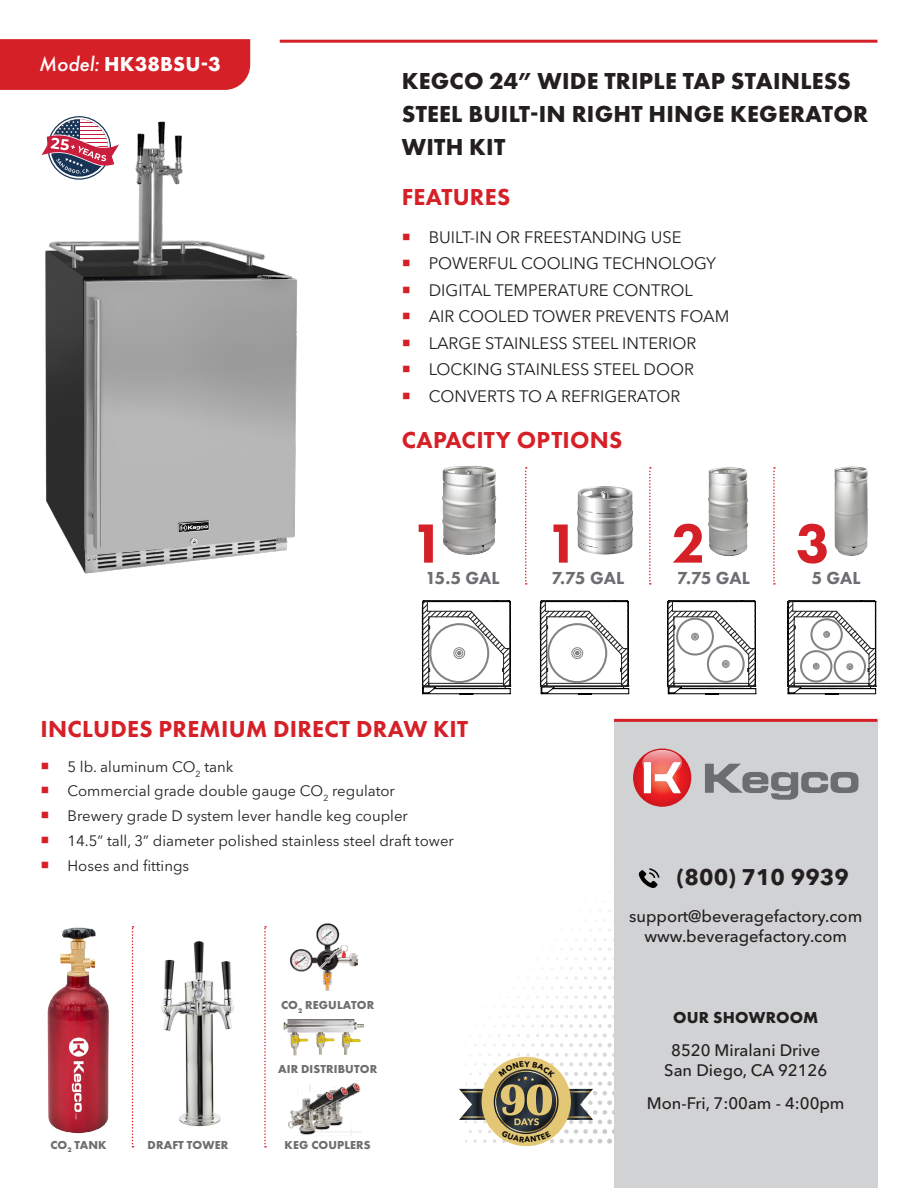
<style>
.page{position:relative;width:918px;height:1188px;background:#fff}
.page>*{position:absolute;margin:0;border:0;box-sizing:border-box;transform-origin:0 0}
.t1{font:800 57.15px "Futura PT";color:#d52027}
.Table_header{font:700 24px/33px "Futura PT";letter-spacing:.01em;color:#231f20}
.Table_header-2{font:800 24px "Futura PT";letter-spacing:.01em;color:#d62027}
.Table_header-3{font:700 22.5px "Avenir Next Cyr";color:#231f20}
.Table_header-4{font:700 21px "Futura PT";letter-spacing:.01em;color:#fff}
.t2{font:800 18px "Futura PT";letter-spacing:-.01em;color:#6d6e71}
.t3{font:16.5px "Avenir Next Cyr";color:#231f20}
.Table_header-5{font:500 16.5px "Avenir Next Cyr";color:#231f20}
.Table_header-6{font:700 16.5px "Futura PT";letter-spacing:.01em;color:#231f20}
.t4{font:15px "Avenir Next Cyr";color:#231f20}
.Table_header-7{font:700 12px "Futura PT";letter-spacing:.01em;color:#6e6e70}
.s1{font-weight:500;font-style:italic}
</style>
<div class="page">
<div style="left:614px;top:720px;width:264px;height:468px;background:#d1d2d4"></div>
<svg style="left:633px;top:748px;width:58px;height:59px"></svg>
<svg style="left:644px;top:768px;width:37px;height:25px"></svg>
<svg style="left:705px;top:764px;width:153px;height:36px"></svg>
<svg style="left:642px;top:750px;width:40px;height:26px"></svg>
<hr style="left:614px;top:719px;width:263px;height:3px;background:#d62027">
<div style="left:0;top:39px;width:250px;height:51px;background:#d62027"></div>
<hr style="left:280px;top:40px;width:598px;height:3px;background:#d62027">
<img style="left:45px;top:116px;width:252px;height:458px">
<hr style="left:51px;top:119px;width:57px;height:2px;background:#fff">
<svg style="left:62px;top:119px;width:18px;height:2px"></svg>
<svg style="left:41px;top:121px;width:78px;height:53px"></svg>
<svg style="left:525px;top:467px;width:2px;height:118px"></svg>
<svg style="left:649px;top:467px;width:2px;height:118px"></svg>
<svg style="left:773px;top:467px;width:2px;height:118px"></svg>
<img style="left:442px;top:466px;width:55px;height:89px">
<svg style="left:577px;top:486px;width:56px;height:69px"></svg>
<img style="left:708px;top:467px;width:40px;height:89px">
<img style="left:834px;top:466px;width:34px;height:90px">
<svg style="left:540px;top:601px;width:89px;height:93px"></svg>
<svg style="left:422px;top:601px;width:89px;height:93px"></svg>
<svg style="left:788px;top:601px;width:89px;height:93px"></svg>
<svg style="left:667px;top:601px;width:89px;height:93px"></svg>
<img style="left:161px;top:941px;width:73px;height:186px">
<svg style="left:132px;top:926px;width:2px;height:222px"></svg>
<svg style="left:264px;top:926px;width:2px;height:222px"></svg>
<img style="left:47px;top:927px;width:62px;height:207px">
<img style="left:288px;top:1083px;width:74px;height:52px">
<img style="left:284px;top:1020px;width:80px;height:35px">
<img style="left:291px;top:923px;width:67px;height:68px">
<svg style="left:459px;top:868px;width:201px;height:279px"></svg>
<p class="Table_header-4" style="left:39px;top:51px;width:183px"><span class="s1">Model:</span> HK38BSU-3</p>
<p class="Table_header" style="left:402px;top:64px;width:468px">KEGCO 24” WIDE TRIPLE TAP STAINLESS<br>STEEL BUILT-IN RIGHT HINGE KEGERATOR<br>WITH KIT</p>
<p class="Table_header-2" style="left:402px;top:182px;width:110px">FEATURES</p>
<p class="t3" style="left:429px;top:227px;width:255px">BUILT-IN OR FREESTANDING USE</p>
<p class="t3" style="left:429px;top:254px;width:289px">POWERFUL COOLING TECHNOLOGY</p>
<p class="t3" style="left:429px;top:280px;width:266px">DIGITAL TEMPERATURE CONTROL</p>
<p class="t3" style="left:429px;top:307px;width:302px">AIR COOLED TOWER PREVENTS FOAM</p>
<p class="t3" style="left:429px;top:333px;width:269px">LARGE STAINLESS STEEL INTERIOR</p>
<p class="t3" style="left:429px;top:360px;width:267px">LOCKING STAINLESS STEEL DOOR</p>
<p class="t3" style="left:429px;top:386px;width:253px">CONVERTS TO A REFRIGERATOR</p>
<p class="Table_header-2" style="left:402px;top:425px;width:222px">CAPACITY OPTIONS</p>
<p class="t1" style="left:411px;top:508px;width:36px">1</p>
<p class="t1" style="left:546px;top:508px;width:36px">1</p>
<h1 class="t1" style="left:671px;top:508px;width:36px">2</h1>
<p class="t1" style="left:796px;top:508px;width:36px">3</p>
<p class="t2" style="left:425px;top:567px;width:76px">15.5 GAL</p>
<p class="t2" style="left:552px;top:567px;width:74px">7.75 GAL</p>
<p class="t2" style="left:678px;top:567px;width:74px">7.75 GAL</p>
<p class="t2" style="left:811px;top:567px;width:51px">5 GAL</p>
<p class="Table_header-2" style="left:41px;top:714px;width:429px">INCLUDES PREMIUM DIRECT DRAW KIT</p>
<p class="t4" style="left:68px;top:758px;width:168px">5 lb. aluminum CO<sub>2</sub> tank</p>
<p class="t4" style="left:68px;top:782px;width:329px">Commercial grade double gauge CO<sub>2</sub> regulator</p>
<p class="t4" style="left:68px;top:807px;width:342px">Brewery grade D system lever handle keg coupler</p>
<p class="t4" style="left:68px;top:832px;width:388px">14.5” tall, 3” diameter polished stainless steel draft tower</p>
<p class="t4" style="left:68px;top:857px;width:123px">Hoses and fittings</p>
<p class="Table_header-7" style="left:281px;top:997px;width:95px">CO<sub>2</sub> REGULATOR</p>
<p class="Table_header-7" style="left:50px;top:1137px;width:58px">CO<sub>2</sub> TANK</p>
<p class="Table_header-7" style="left:148px;top:1137px;width:82px">DRAFT TOWER</p>
<p class="Table_header-7" style="left:278px;top:1061px;width:101px">AIR DISTRIBUTOR</p>
<p class="Table_header-7" style="left:285px;top:1138px;width:88px">KEG COUPLERS</p>
<p class="Table_header-3" style="left:677px;top:864px;width:173px">(800) 710 9939</p>
<p class="Table_header-5" style="left:629px;top:906px;width:235px">support@beveragefactory.com</p>
<p class="Table_header-5" style="left:644px;top:926px;width:204px">www.beveragefactory.com</p>
<p class="Table_header-6" style="left:673px;top:1007px;width:147px">OUR SHOWROOM</p>
<p class="Table_header-5" style="left:671px;top:1040px;width:151px">8520 Miralani Drive</p>
<p class="Table_header-5" style="left:664px;top:1060px;width:164px">San Diego, CA 92126</p>
<p class="Table_header-5" style="left:647px;top:1093px;width:199px">Mon-Fri, 7:00am - 4:00pm</p>
</div>
